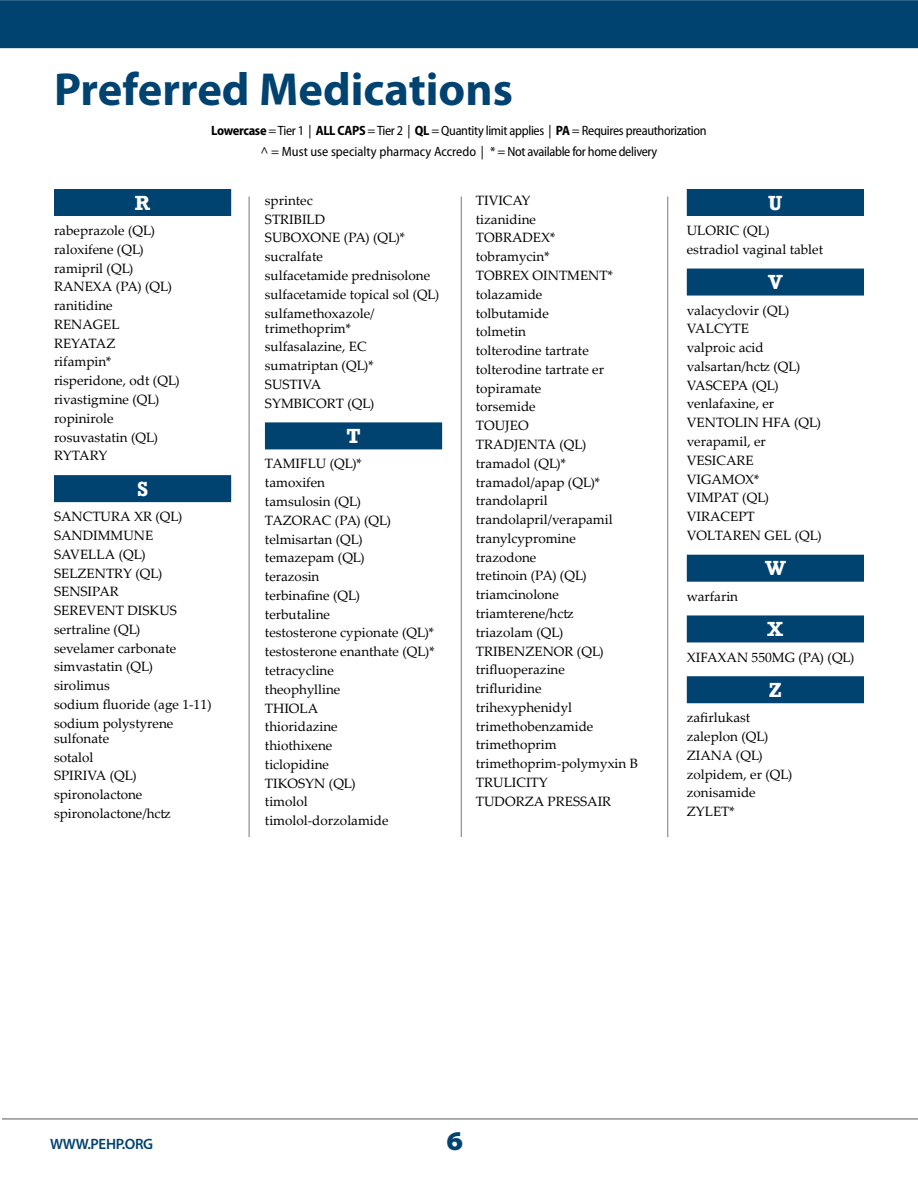
<style>
.page{position:relative;width:918px;height:1188px;background:#fff}
.page>*{position:absolute;margin:0;border:0;box-sizing:border-box;transform-origin:0 0}
.t1{font:700 46.5px "Myriad Pro";color:#004270}
.t2{font:900 semi-expanded 27px "Myriad Pro";color:#004270}
.t3{font:700 21px "Rockwell";color:#fff}
.t4{font:600 15px "Myriad Pro";letter-spacing:-.02em;color:#004270}
.t5{font:13.5px/18.8px "Palatino Linotype";color:#000}
.t6{font:semi-condensed 13.5px/21px "Myriad Pro";letter-spacing:-.025em;color:#000;text-align:center}
.s1{font-weight:700}
</style>
<div class="page">
<hr style="left:2px;top:1119px;width:916px;height:1px;background:#58595b">
<div style="left:0;top:0;width:918px;height:48px;background:#004270"></div>
<div style="left:54px;top:189px;width:177px;height:27px;background:#004270"></div>
<div style="left:54px;top:475px;width:177px;height:27px;background:#004270"></div>
<div style="left:265px;top:422px;width:177px;height:27px;background:#004270"></div>
<div style="left:687px;top:189px;width:177px;height:27px;background:#004270"></div>
<div style="left:687px;top:269px;width:177px;height:27px;background:#004270"></div>
<div style="left:687px;top:555px;width:177px;height:27px;background:#004270"></div>
<div style="left:687px;top:615px;width:177px;height:27px;background:#004270"></div>
<div style="left:687px;top:676px;width:177px;height:27px;background:#004270"></div>
<hr style="left:249px;top:196px;width:1px;height:641px;background:#77787b">
<hr style="left:461px;top:196px;width:1px;height:641px;background:#77787b">
<hr style="left:667px;top:196px;width:1px;height:641px;background:#77787b">
<h1 class="t1" style="left:54px;top:59px;width:460px">Preferred Medications</h1>
<p class="t6" style="left:211px;top:120px;width:497px"><span class="s1">Lowercase</span> = Tier 1 | <span class="s1">ALL CAPS</span> = Tier 2 | <span class="s1">QL</span> = Quantity limit applies | <span class="s1">PA</span> = Requires preauthorization ^ = Must use specialty pharmacy Accredo | * = Not available for home delivery</p>
<h3 class="t3" style="left:135px;top:190px;width:17px">R</h3>
<p class="t5" style="left:54px;top:221px;width:127px">rabeprazole (QL) raloxifene (QL) ramipril (QL)<br>RANEXA (PA) (QL) ranitidine<br>RENAGEL<br>REYATAZ<br>rifampin* risperidone, odt (QL) rivastigmine (QL) ropinirole rosuvastatin (QL)<br>RYTARY</p>
<h3 class="t3" style="left:137px;top:476px;width:13px">S</h3>
<p class="t5" style="left:54px;top:507px;width:159px">SANCTURA XR (QL)<br>SANDIMMUNE<br>SAVELLA (QL)<br>SELZENTRY (QL)<br>SENSIPAR<br>SEREVENT DISKUS sertraline (QL)<br>sevelamer carbonate simvastatin (QL) sirolimus<br>sodium fluoride (age 1-11) sodium polystyrene</p>
<p class="t5" style="left:54px;top:728px;width:118px">sulfonate<br>sotalol<br>SPIRIVA (QL) spironolactone spironolactone/hctz</p>
<p class="t5" style="left:265px;top:190px;width:176px">sprintec<br>STRIBILD<br>SUBOXONE (PA) (QL)* sucralfate<br>sulfacetamide prednisolone sulfacetamide topical sol (QL) sulfamethoxazole/</p>
<p class="t5" style="left:265px;top:318px;width:111px">trimethoprim* sulfasalazine, EC sumatriptan (QL)*<br>SUSTIVA<br>SYMBICORT (QL)</p>
<h3 class="t3" style="left:346px;top:423px;width:16px">T</h3>
<p class="t5" style="left:265px;top:454px;width:171px">TAMIFLU (QL)*<br>tamoxifen<br>tamsulosin (QL)<br>TAZORAC (PA) (QL) telmisartan (QL) temazepam (QL)<br>terazosin<br>terbinafine (QL)<br>terbutaline<br>testosterone cypionate (QL)* testosterone enanthate (QL)* tetracycline<br>theophylline<br>THIOLA<br>thioridazine<br>thiothixene<br>ticlopidine<br>TIKOSYN (QL)<br>timolol timolol-dorzolamide</p>
<p class="t5" style="left:476px;top:190px;width:164px">TIVICAY<br>tizanidine<br>TOBRADEX*<br>tobramycin*<br>TOBREX OINTMENT* tolazamide<br>tolbutamide<br>tolmetin<br>tolterodine tartrate tolterodine tartrate er topiramate<br>torsemide<br>TOUJEO<br>TRADJENTA (QL) tramadol (QL)* tramadol/apap (QL)* trandolapril trandolapril/verapamil tranylcypromine trazodone<br>tretinoin (PA) (QL) triamcinolone triamterene/hctz<br>triazolam (QL)<br>TRIBENZENOR (QL) trifluoperazine<br>trifluridine trihexyphenidyl trimethobenzamide trimethoprim trimethoprim-polymyxin B<br>TRULICITY<br>TUDORZA PRESSAIR</p>
<h3 class="t3" style="left:768px;top:190px;width:16px">U</h3>
<p class="t5" style="left:687px;top:221px;width:138px">ULORIC (QL) estradiol vaginal tablet</p>
<h3 class="t3" style="left:768px;top:269px;width:16px">V</h3>
<p class="t5" style="left:687px;top:300px;width:136px">valacyclovir (QL)<br>VALCYTE<br>valproic acid valsartan/hctz (QL)<br>VASCEPA (QL) venlafaxine, er<br>VENTOLIN HFA (QL) verapamil, er<br>VESICARE<br>VIGAMOX*<br>VIMPAT (QL)<br>VIRACEPT<br>VOLTAREN GEL (QL)</p>
<h3 class="t3" style="left:765px;top:555px;width:22px">W</h3>
<p class="t5" style="left:687px;top:586px;width:53px">warfarin</p>
<h3 class="t3" style="left:768px;top:616px;width:17px">X</h3>
<p class="t5" style="left:687px;top:647px;width:169px">XIFAXAN 550MG (PA) (QL)</p>
<h3 class="t3" style="left:769px;top:677px;width:15px">Z</h3>
<p class="t5" style="left:687px;top:708px;width:107px">zafirlukast zaleplon (QL)<br>ZIANA (QL) zolpidem, er (QL) zonisamide<br>ZYLET*</p>
<p class="t4" style="left:50px;top:1134px;width:105px">WWW.PEHP.ORG</p>
<h2 class="t2" style="left:447px;top:1126px;width:18px">6</h2>
</div>
